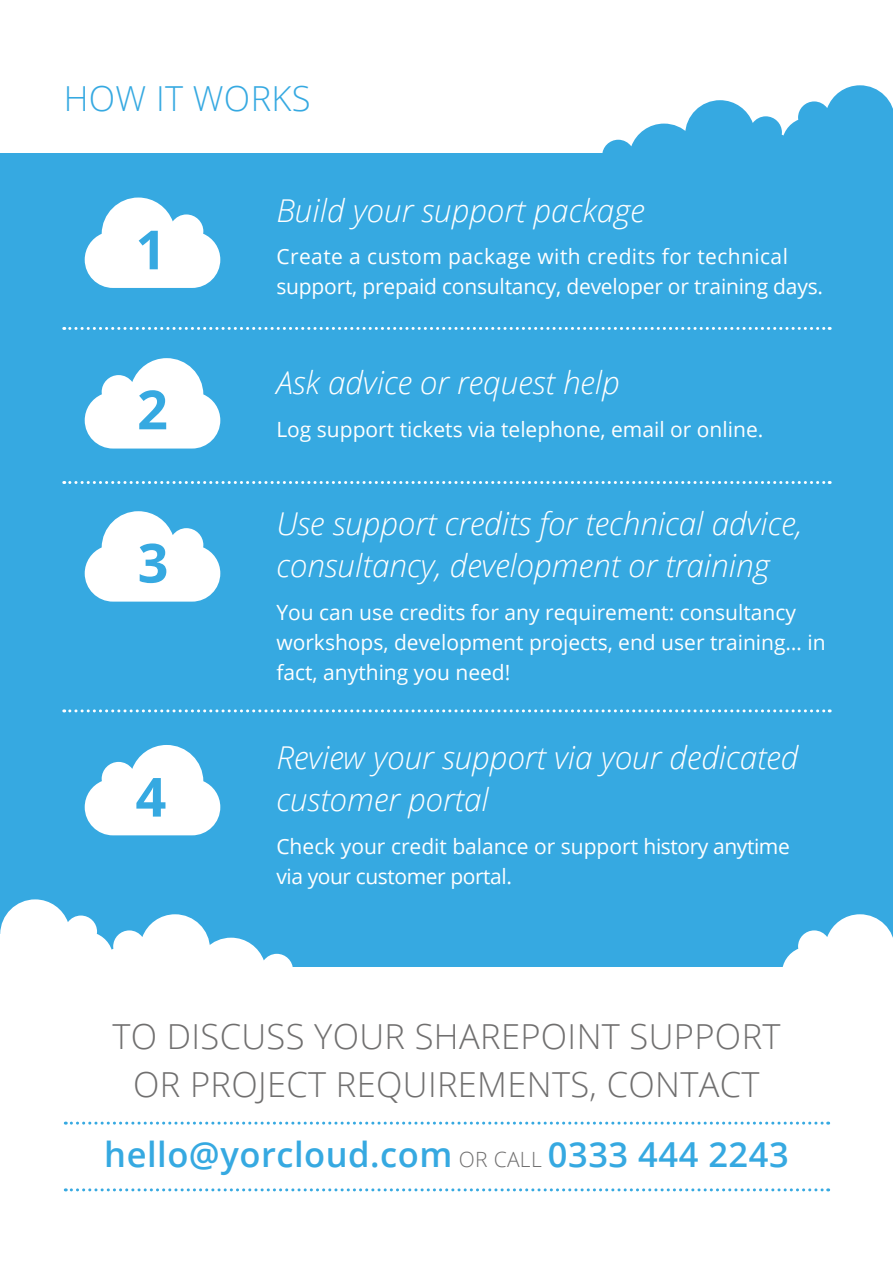
<style>
.page{position:relative;width:893px;height:1263px;background:#fff}
.page>*{position:absolute;margin:0;border:0;box-sizing:border-box;transform-origin:0 0}
.t1{font:700 54px "Open Sans";color:#36a9e1}
.t2{font:300 34.5px/48px "Open Sans";letter-spacing:.01em;color:#706f6f;text-align:center}
.t3{font:600 34.5px "Open Sans";letter-spacing:.015em;color:#36a9e1}
.t4{font:300 34.5px "Open Sans";letter-spacing:.01em;color:#36a9e1}
.t5{font:italic 300 31.5px/42px "Open Sans";color:#fff}
.t6{font:21px/30px "Open Sans";color:#fff}
.t7{font:21px/30px "Open Sans";letter-spacing:-.02em;color:#fff}
.s1{font-weight:300;font-size:21px;color:#706f6f}
</style>
<div class="page">
<div style="left:0;top:153px;width:893px;height:719px;background:#36a9e1"></div>
<svg style="left:602px;top:85px;width:291px;height:68px"></svg>
<div style="left:0;top:723px;width:893px;height:319px;background:#36a9e1"></div>
<div style="left:0;top:967px;width:893px;height:296px;background:#fff"></div>
<svg style="left:0;top:899px;width:293px;height:68px"></svg>
<svg style="left:782px;top:914px;width:111px;height:53px"></svg>
<svg style="left:65px;top:1121px;width:764px;height:3px"></svg>
<svg style="left:65px;top:1188px;width:764px;height:3px"></svg>
<svg style="left:85px;top:198px;width:135px;height:90px"></svg>
<svg style="left:64px;top:327px;width:766px;height:3px"></svg>
<svg style="left:64px;top:481px;width:766px;height:3px"></svg>
<svg style="left:64px;top:709px;width:766px;height:3px"></svg>
<svg style="left:85px;top:358px;width:135px;height:90px"></svg>
<svg style="left:85px;top:745px;width:135px;height:90px"></svg>
<svg style="left:85px;top:511px;width:135px;height:91px"></svg>
<h2 class="t4" style="left:64px;top:75px;width:248px">HOW IT WORKS</h2>
<h1 class="t1" style="left:135px;top:212px;width:32px">1</h1>
<h1 class="t1" style="left:137px;top:372px;width:32px">2</h1>
<h1 class="t1" style="left:138px;top:525px;width:32px">3</h1>
<h1 class="t1" style="left:135px;top:759px;width:32px">4</h1>
<h3 class="t5" style="left:276px;top:188px;width:370px">Build your support package</h3>
<p class="t6" style="left:276px;top:241px;width:548px">Create a custom package with credits for technical support, prepaid consultancy, developer or training days.</p>
<h3 class="t5" style="left:276px;top:360px;width:345px">Ask advice or request help</h3>
<p class="t6" style="left:276px;top:414px;width:488px">Log support tickets via telephone, email or online.</p>
<h3 class="t5" style="left:276px;top:502px;width:528px">Use support credits for technical advice, consultancy, development or training</h3>
<p class="t6" style="left:276px;top:597px;width:551px">You can use credits for any requirement: consultancy workshops, development projects, end user training… in fact, anything you need!</p>
<h3 class="t5" style="left:276px;top:735px;width:523px">Review your support via your dedicated customer portal</h3>
<p class="t7" style="left:276px;top:831px;width:515px">Check your credit balance or support history anytime via your customer portal.</p>
<h2 class="t2" style="left:112px;top:1012px;width:670px">TO DISCUSS YOUR SHAREPOINT SUPPORT<br>OR PROJECT REQUIREMENTS, CONTACT</h2>
<h2 class="t3" style="left:104px;top:1131px;width:686px">hello@yorcloud.com <span class="s1">OR CALL</span> 0333 444 2243</h2>
</div>
